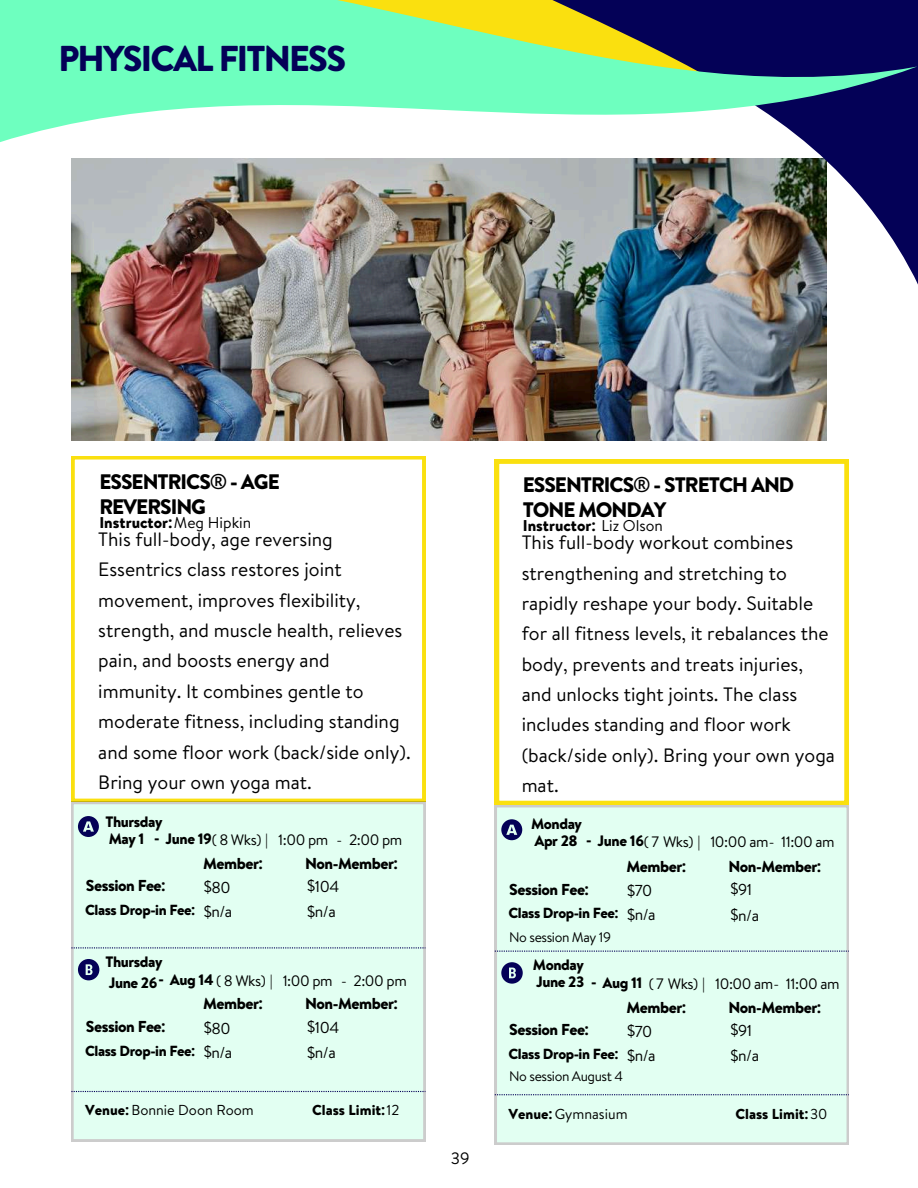
<style>
.page{position:relative;width:918px;height:1188px;background:#fff}
.page>*{position:absolute;margin:0;border:0;box-sizing:border-box;transform-origin:0 0}
.t1{font:900 36px "Hv D Trial Brandon Text";letter-spacing:-.05em;color:#040157}
.t2{font:900 21px/24.8px "Hv D Trial Brandon Text";letter-spacing:-.05em;color:#000}
.t3{font:19.35px/30.3px "Brandon Text";color:#000}
.t4{font:16.5px "Brandon Text";color:#000}
.t5{font:15.9px "Brandon Text";letter-spacing:-.03em;color:#000}
.t6{font:900 15.9px "Hv D Trial Brandon Text";letter-spacing:-.03em;color:#000}
.t7{font:900 15.75px "Hv D Trial Brandon Text";letter-spacing:-.03em;color:#000}
.t8{font:900 15.6px "Hv D Trial Brandon Text";color:#000}
.t9{font:15.15px "Brandon Text";letter-spacing:-.03em;color:#000}
.t10{font:900 15.15px "Hv D Trial Brandon Text";letter-spacing:-.03em;color:#000}
.t11{font:900 14.55px "Hv D Trial Brandon Text";letter-spacing:-.03em;color:#000}
.t12{font:14.4px "Brandon Text";color:#000}
.t13{font:900 14.4px "Hv D Trial Brandon Text";color:#000}
.t14{font:13.8px "Brandon Text";letter-spacing:-.03em;color:#000}
.s1{font-family:"Noto Sans";font-weight:700}
.s2{font-family:"Brandon Text";font-weight:400}
.s3{font-family:"Hv D Trial Brandon Text";font-weight:900}
</style>
<div class="page">
<svg style="left:71px;top:456px;width:354px;height:346px"></svg>
<div style="left:71px;top:802px;width:354px;height:339px;background:#e2fff2"></div>
<svg style="left:71px;top:947px;width:354px;height:1px"></svg>
<svg style="left:71px;top:1091px;width:354px;height:1px"></svg>
<img style="left:71px;top:182px;width:755px;height:259px">
<img style="left:409px;top:0;width:509px;height:333px">
<svg style="left:0;top:0;width:917px;height:182px"></svg>
<svg style="left:78px;top:816px;width:21px;height:21px"></svg>
<svg style="left:78px;top:959px;width:21px;height:21px"></svg>
<svg style="left:495px;top:459px;width:354px;height:346px"></svg>
<div style="left:495px;top:805px;width:354px;height:340px;background:#e2fff2"></div>
<svg style="left:495px;top:951px;width:354px;height:1px"></svg>
<svg style="left:495px;top:1094px;width:354px;height:1px"></svg>
<svg style="left:501px;top:819px;width:21px;height:21px"></svg>
<svg style="left:501px;top:962px;width:22px;height:22px"></svg>
<h1 class="t1" style="left:58px;top:33px;width:289px">PHYSICAL FITNESS</h1>
<p class="t2" style="left:99px;top:469px;width:182px">ESSENTRICS<span class="s1">®</span> - AGE<br>REVERSING</p>
<p class="t8" style="left:99px;top:512px;width:153px">Instructor<span class="s1">:</span><span class="s2">Meg Hipkin</span></p>
<p class="t3" style="left:98px;top:524px;width:314px">This full-body, age reversing<br>Essentrics class restores joint movement, improves flexibility, strength, and muscle health, relieves pain, and boosts energy and immunity. It combines gentle to moderate fitness, including standing and some floor work (back/side only).<br>Bring your own yoga mat.</p>
<p class="t2" style="left:523px;top:472px;width:273px">ESSENTRICS<span class="s1">®</span> - STRETCH AND<br>TONE MONDAY</p>
<p class="t8" style="left:523px;top:514px;width:142px">Instructor<span class="s1">:</span> <span class="s2">Liz Olson</span></p>
<p class="t3" style="left:522px;top:527px;width:315px">This full-body workout combines strengthening and stretching to rapidly reshape your body. Suitable for all fitness levels, it rebalances the body, prevents and treats injuries, and unlocks tight joints. The class includes standing and floor work (back/side only). Bring your own yoga mat.</p>
<p class="t10" style="left:106px;top:811px;width:59px">Thursday</p>
<p class="t10" style="left:109px;top:828px;width:37px">May 1</p>
<p class="t9" style="left:166px;top:829px;width:104px"><span class="s3">June 19</span>( 8 Wks) |</p>
<p class="t10" style="left:154px;top:827px;width:7px">-</p>
<p class="t9" style="left:278px;top:829px;width:52px">1:00 pm</p>
<p class="t9" style="left:337px;top:829px;width:67px">- 2:00 pm</p>
<p class="t10" style="left:531px;top:812px;width:52px">Monday</p>
<p class="t10" style="left:534px;top:830px;width:45px">Apr 28</p>
<p class="t9" style="left:598px;top:831px;width:104px"><span class="s3">June 16</span>( 7 Wks) |</p>
<p class="t9" style="left:710px;top:831px;width:126px">10:00 am- 11:00 am</p>
<p class="t10" style="left:586px;top:829px;width:7px">-</p>
<p class="t7" style="left:203px;top:852px;width:62px">Member<span class="s1">:</span></p>
<p class="t7" style="left:305px;top:852px;width:95px">Non-Member<span class="s1">:</span></p>
<p class="t7" style="left:626px;top:855px;width:62px">Member<span class="s1">:</span></p>
<p class="t7" style="left:728px;top:855px;width:95px">Non-Member<span class="s1">:</span></p>
<p class="t6" style="left:86px;top:875px;width:81px">Session Fee<span class="s1">:</span></p>
<p class="t5" style="left:203px;top:876px;width:29px">$80</p>
<p class="t5" style="left:307px;top:875px;width:34px">$104</p>
<p class="t6" style="left:509px;top:878px;width:81px">Session Fee<span class="s1">:</span></p>
<p class="t5" style="left:626px;top:879px;width:27px">$70</p>
<p class="t5" style="left:730px;top:878px;width:24px">$91</p>
<p class="t11" style="left:85px;top:899px;width:112px">Class Drop-in Fee<span class="s1">:</span></p>
<p class="t5" style="left:203px;top:900px;width:31px">$n/a</p>
<p class="t5" style="left:307px;top:900px;width:31px">$n/a</p>
<p class="t11" style="left:508px;top:903px;width:112px">Class Drop-in Fee<span class="s1">:</span></p>
<p class="t5" style="left:626px;top:903px;width:31px">$n/a</p>
<p class="t5" style="left:730px;top:904px;width:31px">$n/a</p>
<p class="t14" style="left:509px;top:927px;width:104px">No session May 19</p>
<p class="t10" style="left:106px;top:951px;width:59px">Thursday</p>
<p class="t9" style="left:170px;top:970px;width:104px"><span class="s3">Aug 14</span> ( 8 Wks) |</p>
<p class="t10" style="left:109px;top:972px;width:50px">June 26</p>
<p class="t10" style="left:159px;top:968px;width:7px">-</p>
<p class="t9" style="left:283px;top:970px;width:52px">1:00 pm</p>
<p class="t9" style="left:341px;top:970px;width:67px">- 2:00 pm</p>
<p class="t10" style="left:533px;top:953px;width:52px">Monday</p>
<p class="t10" style="left:536px;top:970px;width:108px">June 23 - Aug 11</p>
<p class="t9" style="left:649px;top:972px;width:58px">( 7 Wks) |</p>
<p class="t9" style="left:715px;top:972px;width:126px">10:00 am- 11:00 am</p>
<p class="t7" style="left:203px;top:993px;width:62px">Member<span class="s1">:</span></p>
<p class="t7" style="left:305px;top:993px;width:95px">Non-Member<span class="s1">:</span></p>
<p class="t7" style="left:626px;top:996px;width:62px">Member<span class="s1">:</span></p>
<p class="t7" style="left:728px;top:996px;width:95px">Non-Member<span class="s1">:</span></p>
<p class="t6" style="left:86px;top:1015px;width:81px">Session Fee<span class="s1">:</span></p>
<p class="t5" style="left:203px;top:1017px;width:29px">$80</p>
<p class="t5" style="left:307px;top:1016px;width:34px">$104</p>
<p class="t6" style="left:509px;top:1018px;width:81px">Session Fee<span class="s1">:</span></p>
<p class="t5" style="left:626px;top:1020px;width:27px">$70</p>
<p class="t5" style="left:730px;top:1019px;width:24px">$91</p>
<p class="t11" style="left:85px;top:1040px;width:112px">Class Drop-in Fee<span class="s1">:</span></p>
<p class="t5" style="left:203px;top:1041px;width:31px">$n/a</p>
<p class="t5" style="left:307px;top:1041px;width:31px">$n/a</p>
<p class="t11" style="left:508px;top:1043px;width:112px">Class Drop-in Fee<span class="s1">:</span></p>
<p class="t5" style="left:626px;top:1044px;width:31px">$n/a</p>
<p class="t5" style="left:730px;top:1044px;width:31px">$n/a</p>
<p class="t14" style="left:509px;top:1067px;width:115px">No session August 4</p>
<p class="t12" style="left:85px;top:1100px;width:170px"><span class="s3">Venue</span><span class="s1">:</span>Bonnie Doon Room</p>
<p class="t13" style="left:312px;top:1100px;width:89px">Class Limit<span class="s1">:</span><span class="s2">12</span></p>
<p class="t12" style="left:508px;top:1103px;width:121px"><span class="s3">Venue</span><span class="s1">:</span>Gymnasium</p>
<p class="t13" style="left:735px;top:1103px;width:93px">Class Limit<span class="s1">:</span><span class="s2">30</span></p>
<p class="t4" style="left:451px;top:1147px;width:20px">39</p>
</div>
